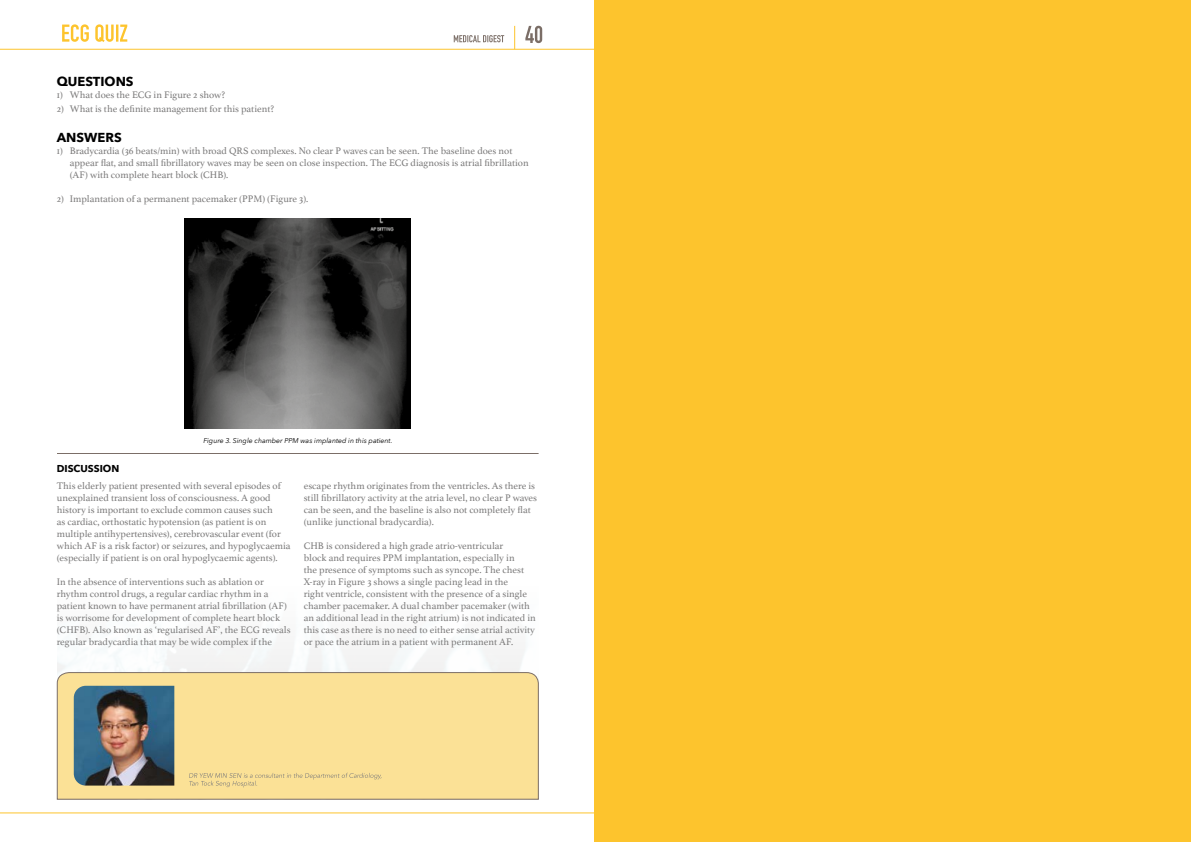
<style>
.page{position:relative;width:1191px;height:842px;background:#fff}
.page>*{position:absolute;margin:0;border:0;box-sizing:border-box;transform-origin:0 0}
.t1{font:700 13px "Avenir Next";color:#000}
.t2{font:10px/12px "Athelas";color:#7c7b7b}
.t3{font:700 10px "Avenir Next";color:#000}
.t4{font:italic 7px "Avenir Next";color:#000}
</style>
<div class="page">
<img style="left:57px;top:218px;width:482px;height:454px">
<svg style="left:454px;top:35px;width:50px;height:7px"></svg>
<svg style="left:514px;top:26px;width:1px;height:23px"></svg>
<svg style="left:525px;top:26px;width:17px;height:17px"></svg>
<hr style="left:0;top:49px;width:1189px;height:1px;background:#fdc42d">
<hr style="left:0;top:813px;width:1190px;height:1px;background:#fdc42d">
<div style="left:57px;top:672px;width:482px;height:128px;background:#fbe196"></div>
<svg style="left:189px;top:773px;width:192px;height:14px;background:#eed693"></svg>
<img style="left:74px;top:686px;width:100px;height:99px">
<hr style="left:57px;top:453px;width:481px;height:1px;background:#7b6e67">
<svg style="left:62px;top:24px;width:65px;height:18px"></svg>
<img style="left:185px;top:219px;width:226px;height:210px">
<div style="left:595px;top:0;width:596px;height:842px;background:#fdc42d"></div>
<h1 class="t1" style="left:57px;top:70px;width:78px">QUESTIONS</h1>
<p class="t2" style="left:57px;top:88px;width:170px">1) What does the ECG in Figure 2 show?</p>
<p class="t2" style="left:57px;top:103px;width:219px">2) What is the definite management for this patient?</p>
<h1 class="t1" style="left:57px;top:127px;width:66px">ANSWERS</h1>
<p class="t2" style="left:70px;top:145px;width:460px;text-indent:-13px">1) Bradycardia (36 beats/min) with broad QRS complexes. No clear P waves can be seen. The baseline does not appear flat, and small fibrillatory waves may be seen on close inspection. The ECG diagnosis is atrial fibrillation (AF) with complete heart block (CHB).</p>
<p class="t2" style="left:57px;top:193px;width:253px">2) Implantation of a permanent pacemaker (PPM) (Figure 3).</p>
<p class="t4" style="left:203px;top:435px;width:191px">Figure 3. Single chamber PPM was implanted in this patient.</p>
<p class="t2" style="left:57px;top:480px;width:235px">This elderly patient presented with several episodes of unexplained transient loss of consciousness. A good history is important to exclude common causes such<br>as cardiac, orthostatic hypotension (as patient is on multiple antihypertensives), cerebrovascular event (for which AF is a risk factor) or seizures, and hypoglycaemia (especially if patient is on oral hypoglycaemic agents).</p>
<p class="t2" style="left:57px;top:576px;width:235px">In the absence of interventions such as ablation or rhythm control drugs, a regular cardiac rhythm in a patient known to have permanent atrial fibrillation (AF) is worrisome for development of complete heart block (CHFB). Also known as ‘regularised AF’, the ECG reveals regular bradycardia that may be wide complex if the</p>
<p class="t3" style="left:57px;top:460px;width:64px">DISCUSSION</p>
<p class="t2" style="left:304px;top:480px;width:235px">escape rhythm originates from the ventricles. As there is still fibrillatory activity at the atria level, no clear P waves can be seen, and the baseline is also not completely flat (unlike junctional bradycardia).</p>
<p class="t2" style="left:304px;top:540px;width:233px">CHB is considered a high grade atrio-ventricular<br>block and requires PPM implantation, especially in<br>the presence of symptoms such as syncope. The chest X-ray in Figure 3 shows a single pacing lead in the<br>right ventricle, consistent with the presence of a single chamber pacemaker. A dual chamber pacemaker (with an additional lead in the right atrium) is not indicated in this case as there is no need to either sense atrial activity or pace the atrium in a patient with permanent AF.</p>
</div>
